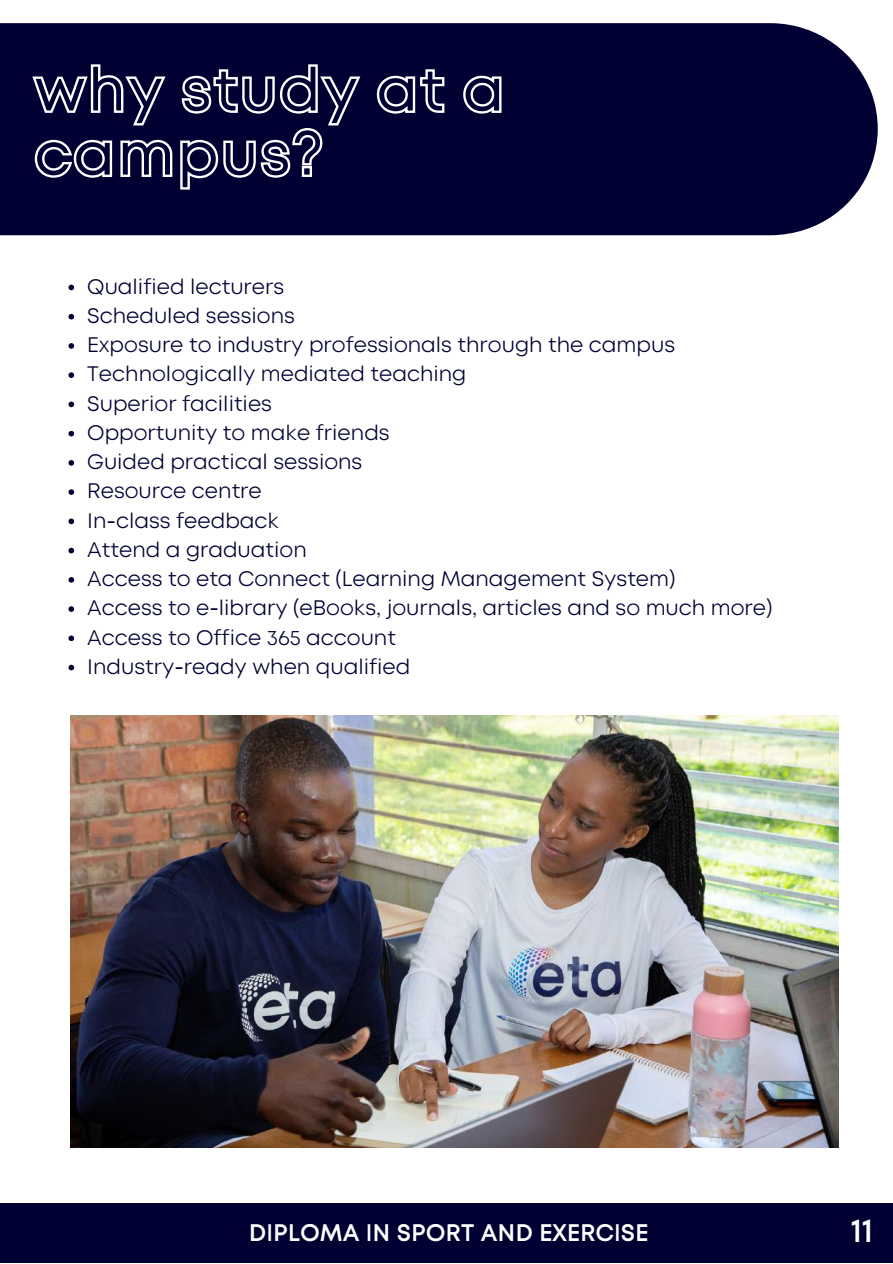
<style>
.page{position:relative;width:893px;height:1264px;background:#fff}
.page>*{position:absolute;margin:0;border:0;box-sizing:border-box;transform-origin:0 0}
.t1{font:800 33.75px "Lorin";color:#fff}
.t2{font:800 24px "Lorin";color:#fff}
.t3{font:300 21px/29.2px "Lorin";color:#003}
</style>
<div class="page">
<div style="left:0;top:1202px;width:892px;height:60px;background:#003"></div>
<img style="left:71px;top:715px;width:767px;height:432px">
<div style="left:0;top:23px;width:877px;height:212px;background:#003"></div>
<svg style="left:68px;top:284px;width:6px;height:6px"></svg>
<svg style="left:68px;top:314px;width:6px;height:5px"></svg>
<svg style="left:68px;top:343px;width:6px;height:6px"></svg>
<svg style="left:68px;top:372px;width:6px;height:6px"></svg>
<svg style="left:68px;top:401px;width:6px;height:6px"></svg>
<svg style="left:68px;top:431px;width:6px;height:5px"></svg>
<svg style="left:68px;top:460px;width:6px;height:5px"></svg>
<svg style="left:68px;top:489px;width:6px;height:6px"></svg>
<svg style="left:68px;top:518px;width:6px;height:6px"></svg>
<svg style="left:68px;top:548px;width:6px;height:5px"></svg>
<svg style="left:68px;top:577px;width:6px;height:5px"></svg>
<svg style="left:68px;top:606px;width:6px;height:6px"></svg>
<svg style="left:68px;top:635px;width:6px;height:6px"></svg>
<svg style="left:68px;top:664px;width:6px;height:6px"></svg>
<svg style="left:31px;top:63px;width:471px;height:128px"></svg>
<p class="t3" style="left:87px;top:273px;width:686px">Qualified lecturers<br>Scheduled sessions<br>Exposure to industry professionals through the campus<br>Technologically mediated teaching<br>Superior facilities<br>Opportunity to make friends<br>Guided practical sessions<br>Resource centre<br>In-class feedback<br>Attend a graduation<br>Access to eta Connect (Learning Management System)<br>Access to e-library (eBooks, journals, articles and so much more)<br>Access to Office 365 account<br>Industry-ready when qualified</p>
<p class="t2" style="left:249px;top:1222px;width:401px">DIPLOMA IN SPORT AND EXERCISE</p>
<h1 class="t1" style="left:851px;top:1215px;width:24px">11</h1>
</div>
